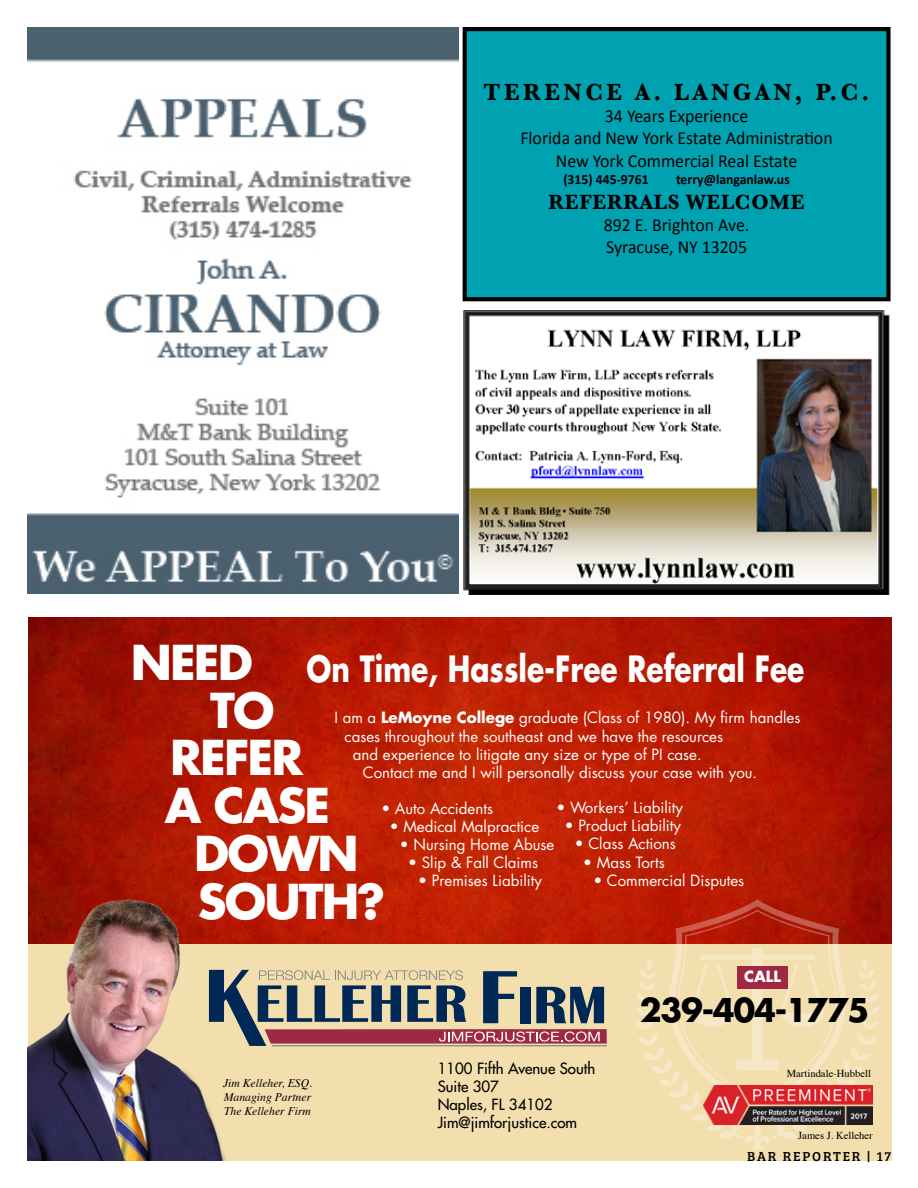
<style>
.page{position:relative;width:918px;height:1188px;background:#fff}
.page>*{position:absolute;margin:0;border:0;box-sizing:border-box;transform-origin:0 0}
.t1{font:700 46.8px "Futura";letter-spacing:-.04em;color:#fff}
.t2{font:700 35.25px "Futura";color:#fff;scale:.8 1}
.t3{font:700 31.8px "Futura";letter-spacing:-.04em;color:#000}
.t4{font:700 24.3px "Baskerville";letter-spacing:.15em;color:#000}
.t5{font:700 21.45px "Baskerville";letter-spacing:.04em;color:#000}
.t6{font:18.45px/22px "Calibri";color:#000;text-align:center}
.t7{font:15.15px "Futura";color:#fff}
.t8{font:15.15px/18.1px "Futura";color:#000}
.t9{font:700 15.15px "Futura";color:#fff}
.t10{font:700 14.1px "Calibri";color:#000}
.t11{font:13.5px "Bree Serif";letter-spacing:.13em;color:#000101}
.t12{font:italic 11.7px/14.1px "Times";color:#000;text-align:justify}
.t13{font:10.65px "Times";color:#000}
.s1{font-weight:700}
</style>
<div class="page">
<div style="left:465px;top:29px;width:423px;height:270px;background:#00a1b1"></div>
<div style="left:463px;top:27px;width:428px;height:274px;border:4px solid #000"></div>
<img style="left:27px;top:27px;width:432px;height:567px">
<img style="left:463px;top:310px;width:426px;height:284px">
<div style="left:28px;top:944px;width:864px;height:217px;background:#f3deae"></div>
<img style="left:28px;top:618px;width:864px;height:326px">
<svg style="left:636px;top:899px;width:243px;height:254px"></svg>
<img style="left:28px;top:877px;width:198px;height:284px">
<img style="left:703px;top:1086px;width:170px;height:39px">
<svg style="left:209px;top:970px;width:398px;height:76px"></svg>
<div style="left:737px;top:966px;width:51px;height:22px;background:#9f2842"></div>
<h3 class="t4" style="left:484px;top:75px;width:387px">TERENCE A. LANGAN, P.C.</h3>
<p class="t6" style="left:520px;top:105px;width:314px">34 Years Experience<br>Florida and New York Estate Administration<br>New York Commercial Real Estate</p>
<p class="t10" style="left:563px;top:170px;width:87px">(315) 445-9761</p>
<p class="t10" style="left:676px;top:170px;width:115px">terry@langanlaw.us</p>
<h3 class="t5" style="left:549px;top:187px;width:258px">REFERRALS WELCOME</h3>
<p class="t6" style="left:604px;top:214px;width:147px;text-align:left">892 E. Brighton Ave.<br>Syracuse, NY 13205</p>
<h1 class="t1" style="left:131px;top:630px;width:124px">NEED</h1>
<h1 class="t1" style="left:210px;top:677px;width:66px">TO</h1>
<h1 class="t1" style="left:170px;top:725px;width:134px">REFER</h1>
<h1 class="t1" style="left:165px;top:773px;width:167px">A CASE</h1>
<h1 class="t1" style="left:194px;top:821px;width:166px">DOWN</h1>
<h1 class="t1" style="left:198px;top:869px;width:189px">SOUTH?</h1>
<h2 class="t2" style="left:307px;top:644px;width:624px">On Time, Hassle-Free Referral Fee</h2>
<p class="t7" style="left:334px;top:707px;width:468px">I am a <span class="s1">LeMoyne College</span> graduate (Class of 1980). My firm handles</p>
<p class="t7" style="left:345px;top:726px;width:380px">cases throughout the southeast and we have the resources</p>
<p class="t7" style="left:353px;top:744px;width:350px">and experience to litigate any size or type of PI case.</p>
<p class="t7" style="left:363px;top:762px;width:396px">Contact me and I will personally discuss your case with you.</p>
<p class="t7" style="left:381px;top:798px;width:113px">• Auto Accidents</p>
<p class="t7" style="left:390px;top:816px;width:151px">• Medical Malpractice</p>
<p class="t7" style="left:400px;top:834px;width:156px">• Nursing Home Abuse</p>
<p class="t7" style="left:408px;top:852px;width:131px">• Slip &amp; Fall Claims</p>
<p class="t7" style="left:418px;top:870px;width:125px">• Premises Liability</p>
<p class="t7" style="left:556px;top:797px;width:128px">• Workers’ Liability</p>
<p class="t7" style="left:565px;top:815px;width:118px">• Product Liability</p>
<p class="t7" style="left:575px;top:833px;width:103px">• Class Actions</p>
<p class="t7" style="left:583px;top:852px;width:83px">• Mass Torts</p>
<p class="t7" style="left:593px;top:870px;width:152px">• Commercial Disputes</p>
<p class="t9" style="left:744px;top:966px;width:38px">CALL</p>
<p class="t12" style="left:223px;top:1076px;width:91px">Jim Kelleher, ESQ.<br>Managing Partner The Kelleher Firm</p>
<h3 class="t3" style="left:640px;top:988px;width:231px">239-404-1775</h3>
<p class="t8" style="left:438px;top:1059px;width:159px">1100 Fifth Avenue South<br>Suite 307<br>Naples, FL 34102<br>Jim@jimforjustice.com</p>
<p class="t13" style="left:787px;top:1063px;width:86px">Martindale-Hubbell</p>
<p class="t13" style="left:798px;top:1126px;width:76px">James J. Kelleher</p>
<p class="t11" style="left:747px;top:1146px;width:145px">BAR REPORTER | 17</p>
</div>
